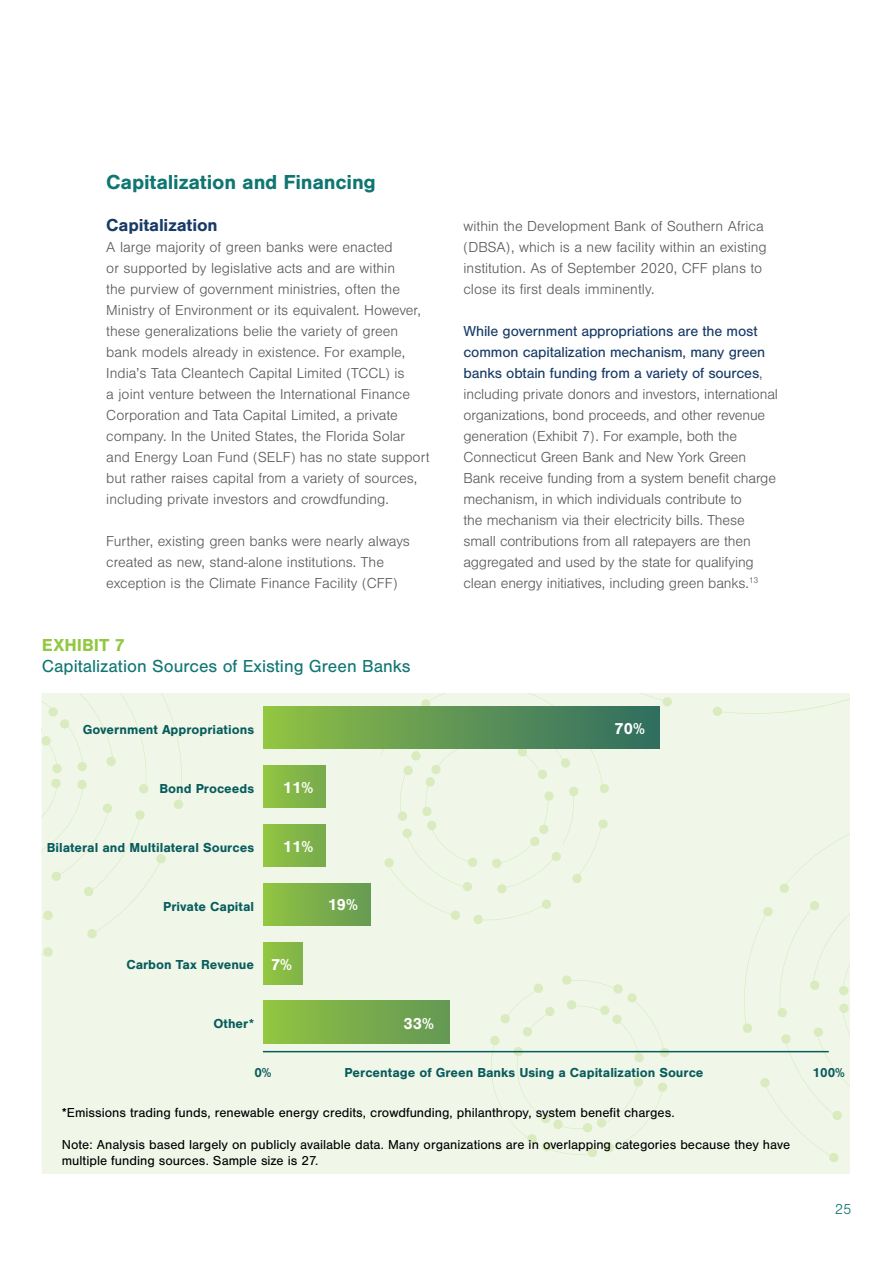
<style>
.page{position:relative;width:893px;height:1263px;background:#fff}
.page>*{position:absolute;margin:0;border:0;box-sizing:border-box;transform-origin:0 0}
.t1{font:700 21px "Nimbus San";letter-spacing:-.01em;color:#0f7672}
.t2{font:18px "Nimbus San";color:#0f7672}
.t3{font:700 18px "Nimbus San";letter-spacing:-.01em;color:#183b66}
.t4{font:700 18px "Nimbus San";color:#92c83f}
.t5{font:700 16.5px "Nimbus San";color:#fff}
.t6{font:300 15px/21px "Nimbus San";color:#58595b}
.t7{font:300 15px "Nimbus San";color:#0f7672}
.t8{font:13.5px/16.2px "Nimbus San";color:#000}
.t9{font:700 13.5px "Nimbus San";color:#085c5d}
.s1{font-weight:400;color:#183b66}
</style>
<div class="page">
<div style="left:42px;top:693px;width:808px;height:480px;background:#f0f7e9"></div>
<svg style="left:381px;top:693px;width:469px;height:469px"></svg>
<svg style="left:42px;top:947px;width:11px;height:10px"></svg>
<svg style="left:42px;top:693px;width:141px;height:246px"></svg>
<hr style="left:263px;top:1051px;width:566px;height:1px;background:#085c5d">
<div style="left:263px;top:706px;width:396px;height:43px;background:linear-gradient(to right,#91c244,#2f6c62)"></div>
<div style="left:263px;top:765px;width:62px;height:43px;background:linear-gradient(to right,#92c640,#77aa4d)"></div>
<div style="left:263px;top:824px;width:62px;height:42px;background:linear-gradient(to right,#92c640,#77aa4d)"></div>
<div style="left:263px;top:883px;width:107px;height:42px;background:linear-gradient(to right,#92c541,#669a54)"></div>
<div style="left:263px;top:942px;width:40px;height:42px;background:#89bc44"></div>
<div style="left:263px;top:1001px;width:187px;height:42px;background:linear-gradient(to right,#91c541,#639755)"></div>
<h1 class="t1" style="left:106px;top:170px;width:271px">Capitalization and Financing</h1>
<p class="t3" style="left:106px;top:215px;width:113px">Capitalization</p>
<p class="t6" style="left:106px;top:237px;width:325px">A large majority of green banks were enacted<br>or supported by legislative acts and are within<br>the purview of government ministries, often the Ministry of Environment or its equivalent. However, these generalizations belie the variety of green bank models already in existence. For example, India’s Tata Cleantech Capital Limited (TCCL) is<br>a joint venture between the International Finance Corporation and Tata Capital Limited, a private company. In the United States, the Florida Solar and Energy Loan Fund (SELF) has no state support but rather raises capital from a variety of sources, including private investors and crowdfunding.</p>
<p class="t6" style="left:106px;top:531px;width:305px">Further, existing green banks were nearly always created as new, stand-alone institutions. The exception is the Climate Finance Facility (CFF)</p>
<p class="t4" style="left:42px;top:635px;width:84px">EXHIBIT 7</p>
<p class="t2" style="left:42px;top:656px;width:370px">Capitalization Sources of Existing Green Banks</p>
<p class="t6" style="left:463px;top:216px;width:305px">within the Development Bank of Southern Africa (DBSA), which is a new facility within an existing institution. As of September 2020, CFF plans to close its first deals imminently.</p>
<p class="t6" style="left:463px;top:321px;width:316px"><span class="s1">While government appropriations are the most common capitalization mechanism, many green banks obtain funding from a variety of sources</span>, including private donors and investors, international organizations, bond proceeds, and other revenue generation (Exhibit 7). For example, both the Connecticut Green Bank and New York Green Bank receive funding from a system benefit charge mechanism, in which individuals contribute to<br>the mechanism via their electricity bills. These small contributions from all ratepayers are then aggregated and used by the state for qualifying clean energy initiatives, including green banks.<sup>13</sup></p>
<p class="t9" style="left:83px;top:722px;width:173px">Government Appropriations</p>
<p class="t5" style="left:615px;top:719px;width:32px">70%</p>
<p class="t9" style="left:159px;top:781px;width:96px">Bond Proceeds</p>
<p class="t5" style="left:283px;top:778px;width:32px">11%</p>
<p class="t9" style="left:47px;top:839px;width:209px">Bilateral and Multilateral Sources</p>
<p class="t5" style="left:283px;top:837px;width:32px">11%</p>
<p class="t9" style="left:163px;top:898px;width:92px">Private Capital</p>
<p class="t5" style="left:328px;top:895px;width:32px">19%</p>
<p class="t9" style="left:126px;top:957px;width:129px">Carbon Tax Revenue</p>
<p class="t5" style="left:271px;top:955px;width:23px">7%</p>
<p class="t9" style="left:213px;top:1016px;width:42px">Other*</p>
<p class="t5" style="left:404px;top:1014px;width:32px">33%</p>
<p class="t9" style="left:344px;top:1065px;width:361px">Percentage of Green Banks Using a Capitalization Source</p>
<p class="t9" style="left:254px;top:1065px;width:19px">0%</p>
<p class="t9" style="left:812px;top:1065px;width:34px">100%</p>
<p class="t8" style="left:62px;top:1104px;width:614px">*Emissions trading funds, renewable energy credits, crowdfunding, philanthropy, system benefit charges.</p>
<p class="t8" style="left:62px;top:1137px;width:730px">Note: Analysis based largely on publicly available data. Many organizations are in overlapping categories because they have multiple funding sources. Sample size is 27.</p>
<p class="t7" style="left:835px;top:1201px;width:18px">25</p>
</div>
